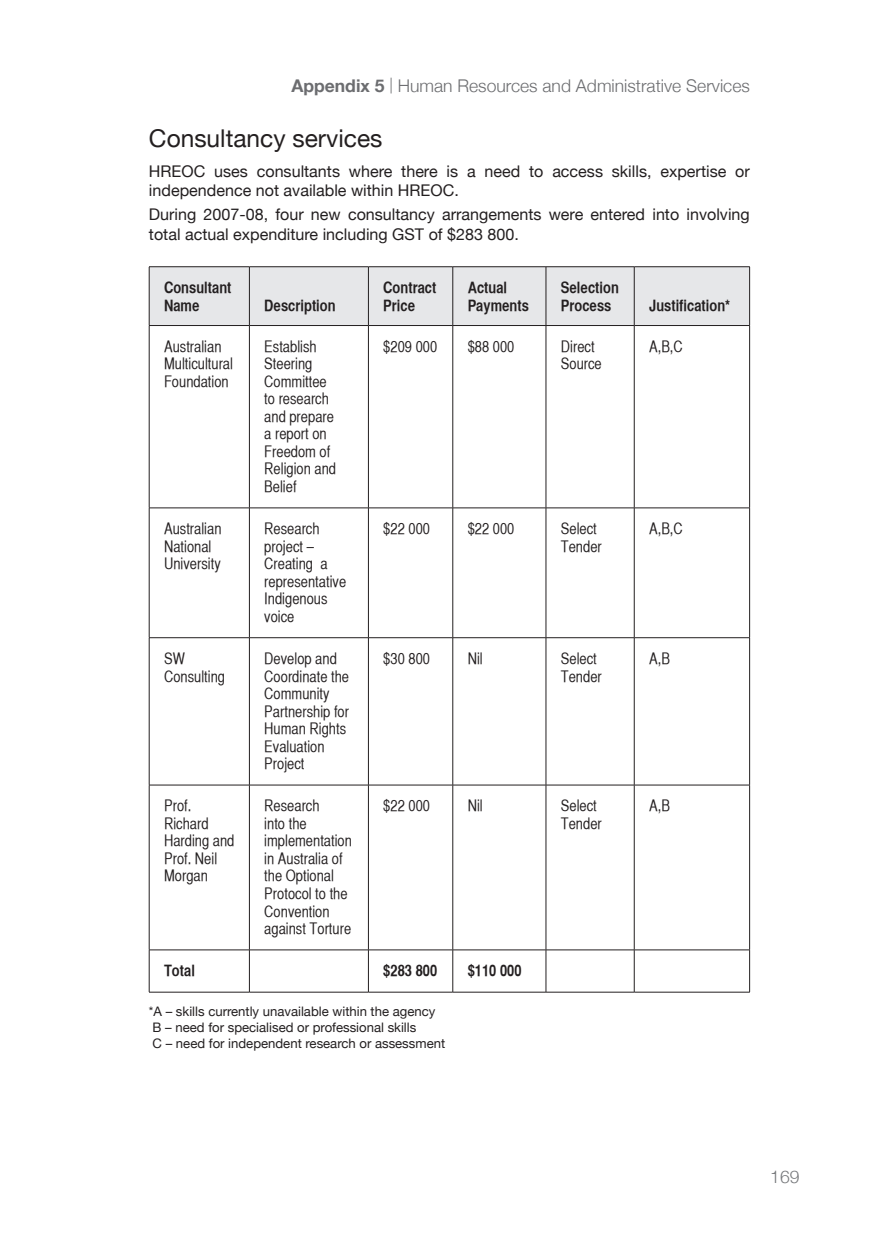
<style>
.page{position:relative;width:874px;height:1241px;background:#fff}
.page>*{position:absolute;margin:0;border:0;box-sizing:border-box;transform-origin:0 0}
.Level_B__1_1{font:24.5px "Helvetica Neue";color:#231f20}
.t1{font:300 17.5px "Helvetica Neue";color:#6c6d70}
.t2{font:300 17.5px "Helvetica Neue";color:#76787b}
.Body__1{font:16.1px/19.2px "Helvetica Neue";color:#231f20}
.Table_Text{font:15.75px/17.5px "Helvetica CY Plain";color:#231f20}
.Table_Sub_Head{font:15.75px/17.5px "Helvetica CY Bold";color:#231f20}
.Table_Text-2{font:15.75px "Helvetica CY Bold";color:#231f20}
.NB{font:13.12px "Helvetica Neue";color:#231f20}
.s1{font-weight:700}
.s2{font-size:15.75px}
</style>
<div class="page">
<div style="left:150px;top:267px;width:599px;height:58px;background:#e6e7e9"></div>
<hr style="left:249px;top:267px;width:1px;height:58px;background:#231f20">
<hr style="left:368px;top:267px;width:1px;height:58px;background:#231f20">
<hr style="left:452px;top:267px;width:1px;height:58px;background:#231f20">
<hr style="left:545px;top:267px;width:1px;height:58px;background:#231f20">
<hr style="left:633px;top:267px;width:1px;height:58px;background:#231f20">
<hr style="left:249px;top:326px;width:1px;height:181px;background:#231f20">
<hr style="left:368px;top:326px;width:1px;height:181px;background:#231f20">
<hr style="left:452px;top:326px;width:1px;height:181px;background:#231f20">
<hr style="left:545px;top:326px;width:1px;height:181px;background:#231f20">
<hr style="left:633px;top:326px;width:1px;height:181px;background:#231f20">
<hr style="left:249px;top:508px;width:1px;height:129px;background:#231f20">
<hr style="left:368px;top:508px;width:1px;height:129px;background:#231f20">
<hr style="left:452px;top:508px;width:1px;height:129px;background:#231f20">
<hr style="left:545px;top:508px;width:1px;height:129px;background:#231f20">
<hr style="left:633px;top:508px;width:1px;height:129px;background:#231f20">
<hr style="left:149px;top:637px;width:100px;height:1px;background:#231f20">
<hr style="left:249px;top:637px;width:119px;height:1px;background:#231f20">
<hr style="left:249px;top:638px;width:1px;height:146px;background:#231f20">
<hr style="left:368px;top:637px;width:84px;height:1px;background:#231f20">
<hr style="left:368px;top:638px;width:1px;height:146px;background:#231f20">
<hr style="left:452px;top:637px;width:93px;height:1px;background:#231f20">
<hr style="left:452px;top:638px;width:1px;height:146px;background:#231f20">
<hr style="left:545px;top:637px;width:89px;height:1px;background:#231f20">
<hr style="left:545px;top:638px;width:1px;height:146px;background:#231f20">
<hr style="left:634px;top:637px;width:115px;height:1px;background:#231f20">
<hr style="left:633px;top:638px;width:1px;height:146px;background:#231f20">
<hr style="left:149px;top:784px;width:100px;height:1px;background:#231f20">
<hr style="left:249px;top:784px;width:119px;height:1px;background:#231f20">
<hr style="left:249px;top:785px;width:1px;height:164px;background:#231f20">
<hr style="left:368px;top:784px;width:84px;height:1px;background:#231f20">
<hr style="left:368px;top:785px;width:1px;height:164px;background:#231f20">
<hr style="left:452px;top:784px;width:93px;height:1px;background:#231f20">
<hr style="left:452px;top:785px;width:1px;height:164px;background:#231f20">
<hr style="left:545px;top:784px;width:89px;height:1px;background:#231f20">
<hr style="left:545px;top:785px;width:1px;height:164px;background:#231f20">
<hr style="left:634px;top:784px;width:115px;height:1px;background:#231f20">
<hr style="left:633px;top:785px;width:1px;height:164px;background:#231f20">
<hr style="left:149px;top:949px;width:100px;height:1px;background:#231f20">
<hr style="left:249px;top:949px;width:119px;height:1px;background:#231f20">
<hr style="left:249px;top:949px;width:1px;height:42px;background:#231f20">
<hr style="left:368px;top:949px;width:84px;height:1px;background:#231f20">
<hr style="left:368px;top:949px;width:1px;height:42px;background:#231f20">
<hr style="left:452px;top:949px;width:93px;height:1px;background:#231f20">
<hr style="left:452px;top:949px;width:1px;height:42px;background:#231f20">
<hr style="left:545px;top:949px;width:89px;height:1px;background:#231f20">
<hr style="left:545px;top:949px;width:1px;height:42px;background:#231f20">
<hr style="left:634px;top:949px;width:115px;height:1px;background:#231f20">
<hr style="left:633px;top:949px;width:1px;height:42px;background:#231f20">
<hr style="left:149px;top:508px;width:1px;height:129px;background:#231f20">
<hr style="left:749px;top:508px;width:1px;height:129px;background:#231f20">
<hr style="left:149px;top:638px;width:1px;height:146px;background:#231f20">
<hr style="left:749px;top:638px;width:1px;height:146px;background:#231f20">
<hr style="left:149px;top:785px;width:1px;height:164px;background:#231f20">
<hr style="left:749px;top:785px;width:1px;height:164px;background:#231f20">
<hr style="left:149px;top:949px;width:1px;height:42px;background:#231f20">
<hr style="left:749px;top:949px;width:1px;height:42px;background:#231f20">
<hr style="left:149px;top:991px;width:100px;height:1px;background:#231f20">
<hr style="left:249px;top:991px;width:119px;height:1px;background:#231f20">
<hr style="left:368px;top:991px;width:84px;height:1px;background:#231f20">
<hr style="left:452px;top:991px;width:93px;height:1px;background:#231f20">
<hr style="left:545px;top:991px;width:89px;height:1px;background:#231f20">
<hr style="left:634px;top:991px;width:115px;height:1px;background:#231f20">
<hr style="left:149px;top:326px;width:1px;height:181px;background:#231f20">
<hr style="left:749px;top:326px;width:1px;height:181px;background:#231f20">
<hr style="left:149px;top:507px;width:100px;height:1px;background:#231f20">
<hr style="left:249px;top:507px;width:119px;height:1px;background:#231f20">
<hr style="left:368px;top:507px;width:84px;height:1px;background:#231f20">
<hr style="left:452px;top:507px;width:93px;height:1px;background:#231f20">
<hr style="left:545px;top:507px;width:89px;height:1px;background:#231f20">
<hr style="left:634px;top:507px;width:115px;height:1px;background:#231f20">
<hr style="left:149px;top:266px;width:100px;height:1px;background:#231f20">
<hr style="left:149px;top:267px;width:1px;height:58px;background:#231f20">
<hr style="left:249px;top:266px;width:119px;height:1px;background:#231f20">
<hr style="left:368px;top:266px;width:84px;height:1px;background:#231f20">
<hr style="left:452px;top:266px;width:93px;height:1px;background:#231f20">
<hr style="left:545px;top:266px;width:89px;height:1px;background:#231f20">
<hr style="left:634px;top:266px;width:115px;height:1px;background:#231f20">
<hr style="left:749px;top:267px;width:1px;height:58px;background:#231f20">
<hr style="left:149px;top:325px;width:100px;height:1px;background:#231f20">
<hr style="left:249px;top:325px;width:119px;height:1px;background:#231f20">
<hr style="left:368px;top:325px;width:84px;height:1px;background:#231f20">
<hr style="left:452px;top:325px;width:93px;height:1px;background:#231f20">
<hr style="left:545px;top:325px;width:89px;height:1px;background:#231f20">
<hr style="left:634px;top:325px;width:115px;height:1px;background:#231f20">
<p class="t1" style="left:291px;top:75px;width:459px"><span class="s1">Appendix 5</span> <span class="s2">|</span> Human Resources and Administrative Services</p>
<p class="Level_B__1_1" style="left:149px;top:124px;width:235px">Consultancy services</p>
<p class="Body__1" style="left:149px;top:161px;width:602px">HREOC uses consultants where there is a need to access skills, expertise or independence not available within HREOC.</p>
<p class="Body__1" style="left:149px;top:205px;width:602px">During 2007-08, four new consultancy arrangements were entered into involving total actual expenditure including GST of $283 800.</p>
<p class="Table_Sub_Head" style="left:164px;top:278px;width:69px">Consultant</p>
<p class="Table_Sub_Head" style="left:164px;top:296px;width:37px">Name</p>
<p class="Table_Sub_Head" style="left:264px;top:296px;width:73px">Description</p>
<p class="Table_Sub_Head" style="left:383px;top:278px;width:55px">Contract<br>Price</p>
<p class="Table_Sub_Head" style="left:467px;top:278px;width:41px">Actual</p>
<p class="Table_Sub_Head" style="left:560px;top:278px;width:59px">Selection<br>Process</p>
<p class="Table_Sub_Head" style="left:648px;top:296px;width:83px">Justification*</p>
<p class="Table_Sub_Head" style="left:467px;top:296px;width:63px">Payments</p>
<p class="Table_Text" style="left:164px;top:337px;width:70px">Australian<br>Multicultural<br>Foundation</p>
<p class="Table_Text" style="left:264px;top:337px;width:73px">Establish<br>Steering<br>Committee to research and prepare a report on<br>Freedom of<br>Religion and<br>Belief</p>
<p class="Table_Text" style="left:383px;top:337px;width:55px">$209 000</p>
<p class="Table_Text" style="left:467px;top:337px;width:48px">$88 000</p>
<p class="Table_Text" style="left:560px;top:337px;width:42px">Direct<br>Source</p>
<p class="Table_Text" style="left:648px;top:337px;width:35px">A,B,C</p>
<p class="Table_Text" style="left:164px;top:520px;width:59px">Australian<br>National<br>University</p>
<p class="Table_Text" style="left:264px;top:520px;width:83px">Research project –<br>Creating a representative<br>Indigenous voice</p>
<p class="Table_Text" style="left:383px;top:520px;width:48px">$22 000</p>
<p class="Table_Text" style="left:467px;top:520px;width:48px">$22 000</p>
<p class="Table_Text" style="left:560px;top:520px;width:42px">Select<br>Tender</p>
<p class="Table_Text" style="left:648px;top:520px;width:35px">A,B,C</p>
<p class="Table_Text" style="left:164px;top:649px;width:63px">SW<br>Consulting</p>
<p class="Table_Text" style="left:264px;top:649px;width:86px">Develop and<br>Coordinate the<br>Community<br>Partnership for<br>Human Rights<br>Evaluation<br>Project</p>
<p class="Table_Text" style="left:383px;top:649px;width:48px">$30 800</p>
<p class="Table_Text" style="left:467px;top:649px;width:17px">Nil</p>
<p class="Table_Text" style="left:560px;top:649px;width:42px">Select<br>Tender</p>
<p class="Table_Text" style="left:648px;top:649px;width:22px">A,B</p>
<p class="Table_Text" style="left:164px;top:797px;width:72px">Prof.<br>Richard<br>Harding and<br>Prof. Neil<br>Morgan</p>
<p class="Table_Text" style="left:264px;top:797px;width:89px">Research<br>into the implementation in Australia of the Optional<br>Protocol to the<br>Convention against Torture</p>
<p class="Table_Text" style="left:383px;top:797px;width:48px">$22 000</p>
<p class="Table_Text" style="left:467px;top:797px;width:17px">Nil</p>
<p class="Table_Text" style="left:560px;top:797px;width:42px">Select<br>Tender</p>
<p class="Table_Text" style="left:648px;top:797px;width:22px">A,B</p>
<p class="Table_Text-2" style="left:164px;top:960px;width:32px">Total</p>
<p class="Table_Text-2" style="left:383px;top:960px;width:55px">$283 800</p>
<p class="Table_Text-2" style="left:467px;top:960px;width:55px">$110 000</p>
<p class="NB" style="left:149px;top:1003px;width:288px">*A – skills currently unavailable within the agency</p>
<p class="NB" style="left:152px;top:1019px;width:265px">B – need for specialised or professional skills</p>
<p class="NB" style="left:152px;top:1034px;width:294px">C – need for independent research or assessment</p>
<p class="t2" style="left:769px;top:1166px;width:31px">169</p>
</div>
